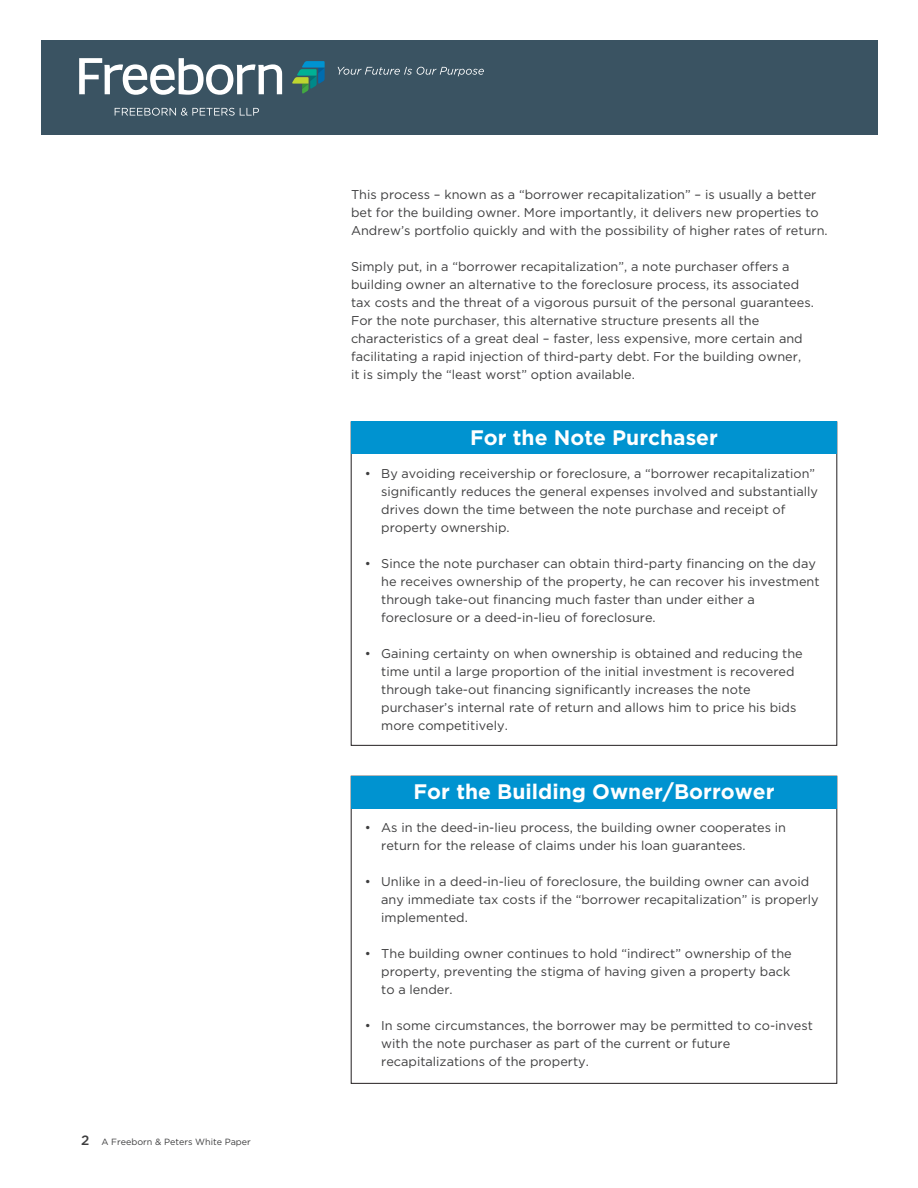
<style>
.page{position:relative;width:918px;height:1188px;background:#fff}
.page>*{position:absolute;margin:0;border:0;box-sizing:border-box;transform-origin:0 0}
.t1{font:700 21px "Gotham";color:#fff}
.Body_Text{font:12.75px/18px "Gotham";color:#3e3e3f}
.t2{font:9px "Gotham";color:#3e3e3f}
.s1{font-weight:500;font-size:13.5px}
</style>
<div class="page">
<div style="left:41px;top:41px;width:836px;height:94px;background:#3a5362"></div>
<div style="left:351px;top:422px;width:486px;height:32px;background:#0093d0"></div>
<div style="left:351px;top:776px;width:486px;height:32px;background:#0093d0"></div>
<svg style="left:79px;top:58px;width:203px;height:37px"></svg>
<svg style="left:292px;top:61px;width:33px;height:33px"></svg>
<svg style="left:338px;top:67px;width:146px;height:9px"></svg>
<svg style="left:115px;top:108px;width:144px;height:8px"></svg>
<p class="t2" style="left:81px;top:1136px;width:171px"><span class="s1">2</span> A Freeborn &amp; Peters White Paper</p>
<p class="Body_Text" style="left:351px;top:185px;width:478px">This process – known as a “borrower recapitalization” – is usually a better bet for the building owner. More importantly, it delivers new properties to<br>Andrew’s portfolio quickly and with the possibility of higher rates of return.</p>
<p class="Body_Text" style="left:351px;top:257px;width:440px">Simply put, in a “borrower recapitalization”, a note purchaser offers a</p>
<p class="Body_Text" style="left:351px;top:275px;width:450px">building owner an alternative to the foreclosure process, its associated</p>
<p class="Body_Text" style="left:351px;top:293px;width:464px">tax costs and the threat of a vigorous pursuit of the personal guarantees.<br>For the note purchaser, this alternative structure presents all the</p>
<p class="Body_Text" style="left:351px;top:329px;width:453px">characteristics of a great deal – faster, less expensive, more certain and</p>
<p class="Body_Text" style="left:351px;top:347px;width:452px">facilitating a rapid injection of third-party debt. For the building owner,</p>
<p class="Body_Text" style="left:351px;top:365px;width:285px">it is simply the “least worst” option available.</p>
<p class="t1" style="left:470px;top:423px;width:249px">For the Note Purchaser</p>
<p class="Body_Text" style="left:365px;top:464px;width:452px">• By avoiding receivership or foreclosure, a “borrower recapitalization”</p>
<p class="Body_Text" style="left:381px;top:482px;width:438px">significantly reduces the general expenses involved and substantially</p>
<p class="Body_Text" style="left:381px;top:500px;width:406px">drives down the time between the note purchase and receipt of</p>
<p class="Body_Text" style="left:381px;top:518px;width:130px">property ownership.</p>
<p class="Body_Text" style="left:365px;top:554px;width:453px">• Since the note purchaser can obtain third-party financing on the day</p>
<p class="Body_Text" style="left:381px;top:572px;width:440px">he receives ownership of the property, he can recover his investment</p>
<p class="Body_Text" style="left:381px;top:590px;width:375px">through take-out financing much faster than under either a</p>
<p class="Body_Text" style="left:381px;top:608px;width:276px">foreclosure or a deed-in-lieu of foreclosure.</p>
<p class="Body_Text" style="left:365px;top:644px;width:440px">• Gaining certainty on when ownership is obtained and reducing the</p>
<p class="Body_Text" style="left:381px;top:662px;width:415px">time until a large proportion of the initial investment is recovered</p>
<p class="Body_Text" style="left:381px;top:680px;width:371px">through take-out financing significantly increases the note</p>
<p class="Body_Text" style="left:381px;top:698px;width:417px">purchaser’s internal rate of return and allows him to price his bids</p>
<p class="Body_Text" style="left:381px;top:716px;width:128px">more competitively.</p>
<p class="t1" style="left:414px;top:778px;width:362px">For the Building Owner/Borrower</p>
<p class="Body_Text" style="left:365px;top:818px;width:423px">• As in the deed-in-lieu process, the building owner cooperates in</p>
<p class="Body_Text" style="left:381px;top:836px;width:366px">return for the release of claims under his loan guarantees.</p>
<p class="Body_Text" style="left:365px;top:872px;width:446px">• Unlike in a deed-in-lieu of foreclosure, the building owner can avoid</p>
<p class="Body_Text" style="left:381px;top:890px;width:439px">any immediate tax costs if the “borrower recapitalization” is properly</p>
<p class="Body_Text" style="left:381px;top:908px;width:88px">implemented.</p>
<p class="Body_Text" style="left:365px;top:944px;width:428px">• The building owner continues to hold “indirect” ownership of the</p>
<p class="Body_Text" style="left:381px;top:962px;width:411px">property, preventing the stigma of having given a property back</p>
<p class="Body_Text" style="left:381px;top:980px;width:73px">to a lender.</p>
<p class="Body_Text" style="left:365px;top:1016px;width:450px">• In some circumstances, the borrower may be permitted to co-invest</p>
<p class="Body_Text" style="left:381px;top:1034px;width:351px">with the note purchaser as part of the current or future</p>
<p class="Body_Text" style="left:381px;top:1052px;width:209px">recapitalizations of the property.</p>
</div>
